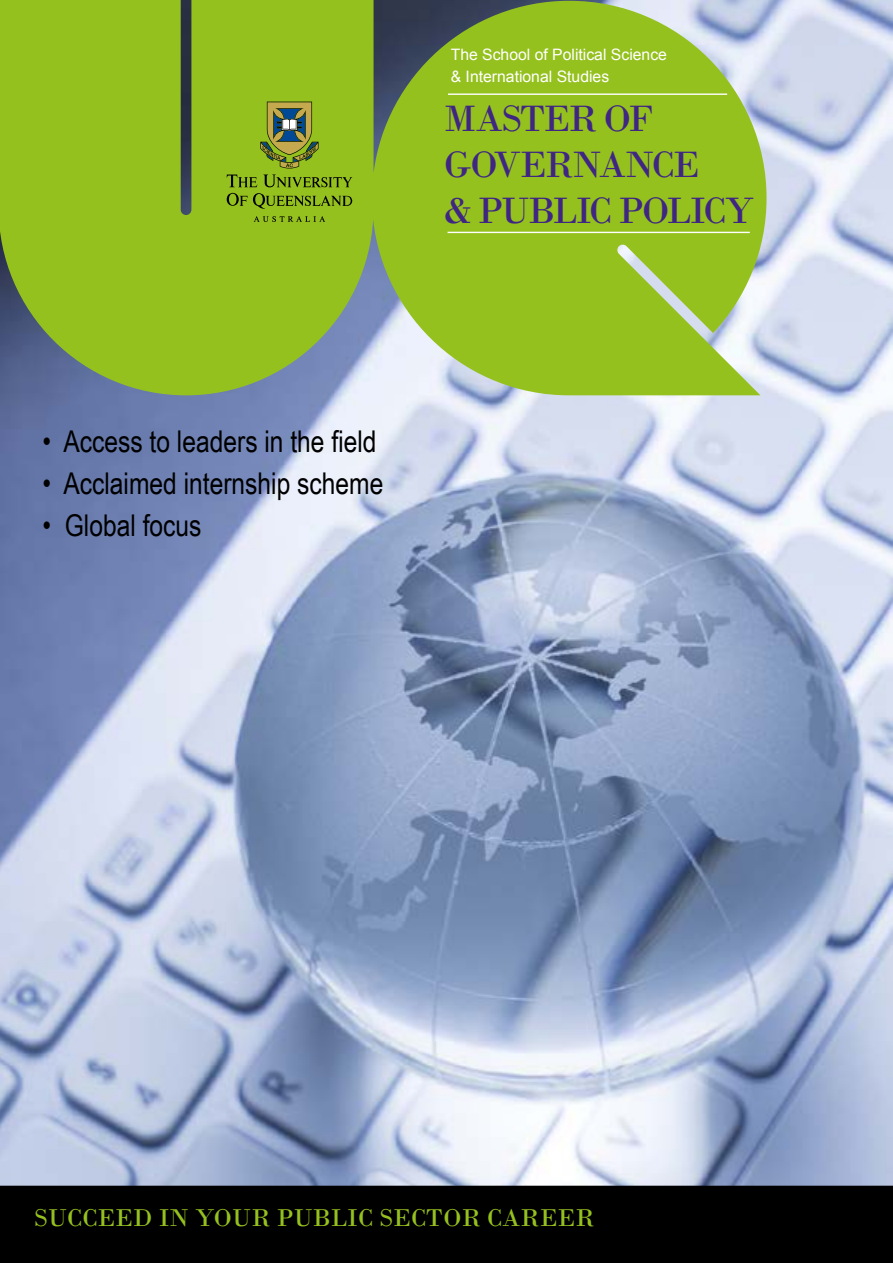
<style>
.page{position:relative;width:893px;height:1263px;background:#fff}
.page>*{position:absolute;margin:0;border:0;box-sizing:border-box;transform-origin:0 0}
.t1{font:38.55px/46.2px "Bodoni";letter-spacing:-.05em;color:#3f2683}
.t2{font:30px "Arial Narrow";color:#000}
.t3{font:25.5px "Bodoni";color:#95c11f}
.t4{font:15.75px/22.5px "Arial";color:#fff}
</style>
<div class="page">
<img style="left:0;top:0;width:893px;height:1186px">
<div style="left:0;top:1186px;width:893px;height:22px;background:#000"></div>
<svg style="left:0;top:0;width:766px;height:395px;background:#94ba38"></svg>
<hr style="left:448px;top:93px;width:279px;height:2px;background:#fff">
<hr style="left:447px;top:232px;width:303px;height:1px;background:#fff">
<svg style="left:254px;top:216px;width:71px;height:6px"></svg>
<svg style="left:227px;top:174px;width:126px;height:35px;background:#799d19"></svg>
<svg style="left:260px;top:102px;width:59px;height:66px;background:#7e8f40"></svg>
<div style="left:0;top:1208px;width:893px;height:55px;background:#000"></div>
<p class="t4" style="left:451px;top:43px;width:218px">The School of Political Science &amp; International Studies</p>
<p class="t1" style="left:444px;top:95px;width:311px">MASTER OF<br>GOVERNANCE<br>&amp; PUBLIC POLICY</p>
<p class="t2" style="left:43px;top:419px;width:336px">• Access to leaders in the field</p>
<p class="t2" style="left:43px;top:461px;width:342px">• Acclaimed internship scheme</p>
<p class="t2" style="left:43px;top:503px;width:161px">• Global focus</p>
<p class="t3" style="left:34px;top:1202px;width:562px">SUCCEED IN YOUR PUBLIC SECTOR CAREER</p>
</div>
